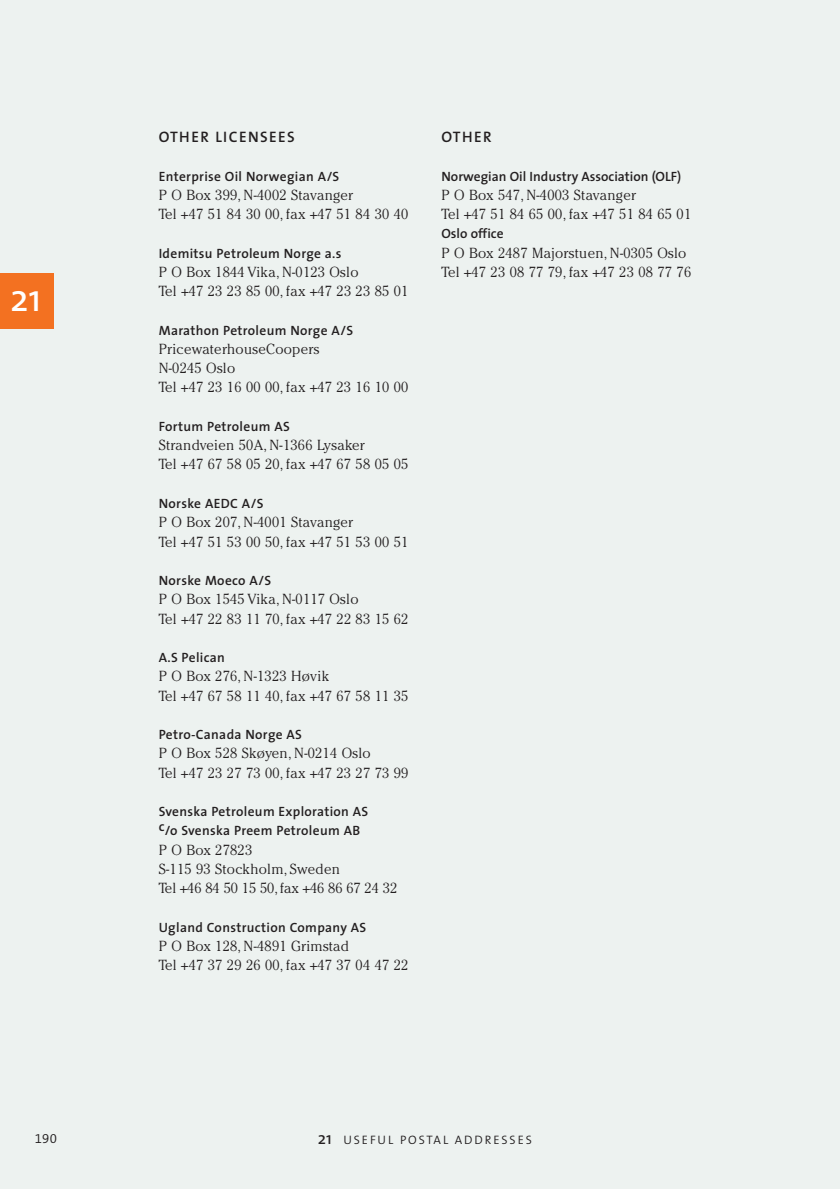
<style>
.page{position:relative;width:840px;height:1189px;background:#fff}
.page>*{position:absolute;margin:0;border:0;box-sizing:border-box;transform-origin:0 0}
.t1{font:38.32px "The Sans";color:#fff}
.t2{font:600 15.22px "The Sans";letter-spacing:.09em;color:#231f20}
.t3{font:300 14.53px/19.2px "Cheltenham";letter-spacing:.02em;color:#231f20}
.t4{font:600 13.47px/19.2px "The Sans";letter-spacing:.025em;color:#231f20}
.t5{font:600 13.47px "The Sans";color:#231f20}
.t6{font:13.12px "The Sans Semi Light Expert";color:#231f20}
.t7{font:300 12.25px "The Sans";letter-spacing:.155em;color:#231f20}
.s1{font-family:"The Sans Caps";font-weight:400;font-size:14px;color:#edf2f0}
.s2{font-weight:400;font-size:17.15px}
</style>
<div class="page">
<div style="left:0;top:0;width:840px;height:1188px;background:#edf2f0"></div>
<h1 class="t1" style="left:10px;top:283px;width:33px">21</h1>
<p class="t6" style="left:35px;top:1130px;width:24px">190</p>
<p class="t2" style="left:159px;top:131px;width:138px">OTHER LICENSEES</p>
<p class="t4" style="left:159px;top:168px;width:182px">Enterprise Oil Norwegian A/S</p>
<p class="t3" style="left:159px;top:186px;width:251px">P O Box 399,N-4002 Stavanger<br>Tel +47 51 84 30 00, fax +47 51 84 30 40</p>
<p class="t4" style="left:159px;top:245px;width:184px">Idemitsu Petroleum Norge a.s</p>
<p class="t3" style="left:159px;top:263px;width:251px">P O Box 1844 Vika,N-0123 Oslo<br>Tel +47 23 23 85 00, fax +47 23 23 85 01</p>
<p class="t4" style="left:159px;top:322px;width:196px">Marathon Petroleum Norge A/S</p>
<p class="t3" style="left:159px;top:340px;width:251px">PricewaterhouseCoopers<br>N-0245 Oslo<br>Tel +47 23 16 00 00, fax +47 23 16 10 00</p>
<p class="t4" style="left:159px;top:418px;width:133px">Fortum Petroleum AS</p>
<p class="t3" style="left:159px;top:437px;width:251px">Strandveien 50A,N-1366 Lysaker<br>Tel +47 67 58 05 20, fax +47 67 58 05 05</p>
<p class="t4" style="left:159px;top:495px;width:106px">Norske AEDC A/S</p>
<p class="t3" style="left:159px;top:514px;width:251px">P O Box 207,N-4001 Stavanger<br>Tel +47 51 53 00 50, fax +47 51 53 00 51</p>
<p class="t4" style="left:159px;top:572px;width:114px">Norske Moeco A/S</p>
<p class="t3" style="left:159px;top:591px;width:251px">P O Box 1545 Vika,N-0117 Oslo<br>Tel +47 22 83 11 70, fax +47 22 83 15 62</p>
<p class="t4" style="left:159px;top:649px;width:68px">A.S Pelican</p>
<p class="t3" style="left:159px;top:668px;width:251px">P O Box 276,N-1323 Høvik<br>Tel +47 67 58 11 40, fax +47 67 58 11 35</p>
<p class="t4" style="left:159px;top:726px;width:145px">Petro-Canada Norge AS</p>
<p class="t3" style="left:159px;top:745px;width:251px">P O Box 528 Skøyen, N-0214 Oslo<br>Tel +47 23 27 73 00, fax +47 23 27 73 99</p>
<p class="t4" style="left:159px;top:803px;width:211px">Svenska Petroleum Exploration AS c/o Svenska Preem Petroleum AB</p>
<p class="t3" style="left:159px;top:841px;width:240px">P O Box 27823<br>S-115 93 Stockholm, Sweden<br>Tel +46 84 50 15 50,fax +46 86 67 24 32</p>
<p class="t4" style="left:159px;top:918px;width:209px">Ugland Construction Company AS</p>
<p class="t3" style="left:159px;top:937px;width:251px">P O Box 128,N-4891 Grimstad<br>Tel +47 37 29 26 00, fax +47 37 04 47 22</p>
<p class="t2" style="left:441px;top:131px;width:52px">OTHER</p>
<p class="t5" style="left:441px;top:171px;width:241px">Norwegian Oil Industry Association (OLF)</p>
<p class="t3" style="left:441px;top:186px;width:251px">P O Box 547,N-4003 Stavanger<br>Tel +47 51 84 65 00, fax +47 51 84 65 01</p>
<p class="t5" style="left:441px;top:229px;width:64px">Oslo office</p>
<p class="t3" style="left:441px;top:244px;width:251px">P O Box 2487 Majorstuen,N-0305 Oslo<br>Tel +47 23 08 77 79, fax +47 23 08 77 76</p>
<p class="t7" style="left:318px;top:1135px;width:216px"><span class="s1">21</span><span class="s2">21</span> USEFUL POSTAL ADDRESSES</p>
</div>
